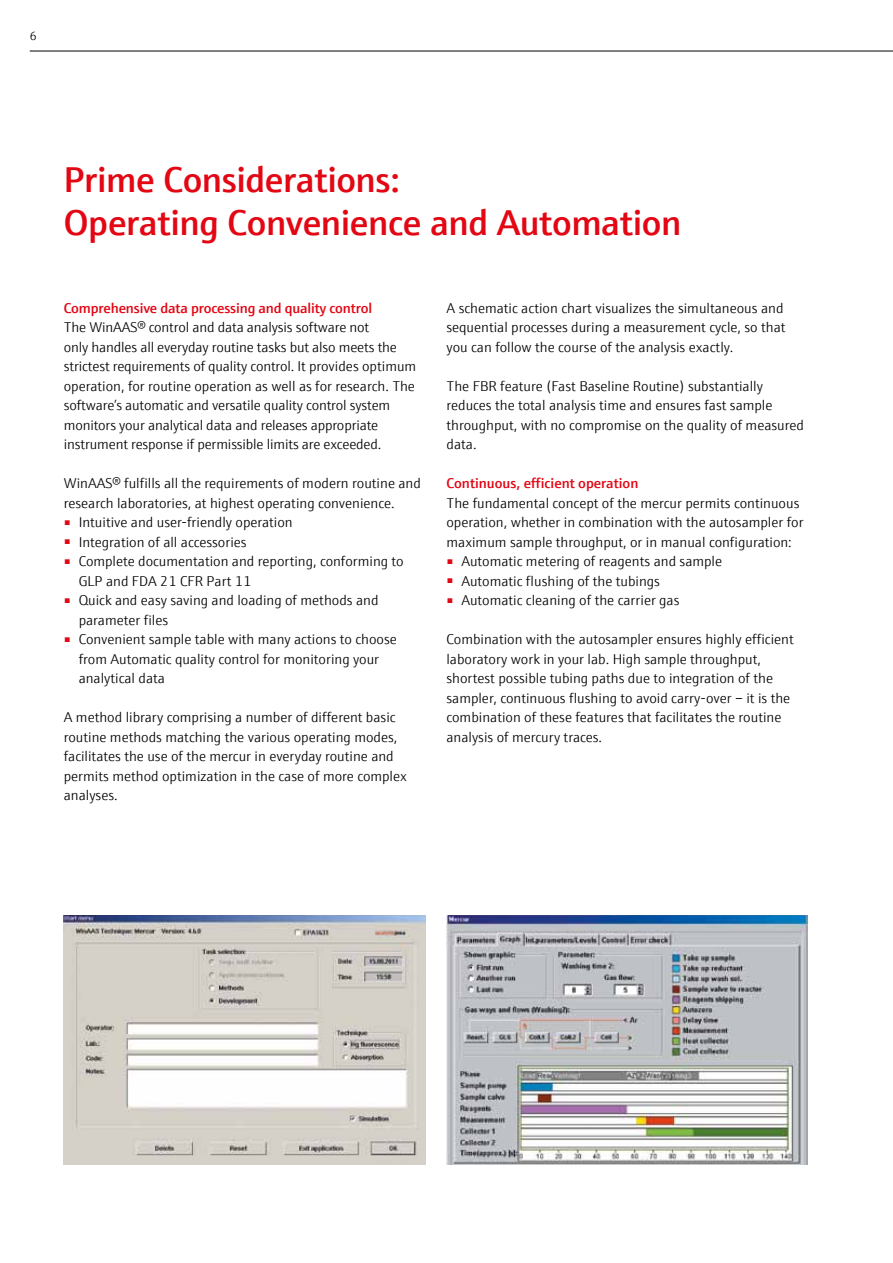
<style>
.page{position:relative;width:893px;height:1263px;background:#fff}
.page>*{position:absolute;margin:0;border:0;box-sizing:border-box;transform-origin:0 0}
.t1{font:600 36px/43.2px "E+H Sans";letter-spacing:-.01em;color:#e30613}
.t2{font:300 14.25px/19.5px "E+H Sans";color:#000}
.t3{font:600 14.25px "E+H Sans";letter-spacing:-.01em;color:#e30613}
.t4{font:300 12px "E+H Sans";color:#000}
</style>
<div class="page">
<hr style="left:30px;top:51px;width:863px;height:1px;background:#000">
<img style="left:64px;top:915px;width:361px;height:249px">
<img style="left:446px;top:915px;width:362px;height:249px">
<p class="t4" style="left:30px;top:27px;width:8px">6</p>
<h1 class="t1" style="left:64px;top:155px;width:619px">Prime Considerations:<br>Operating Convenience and Automation</h1>
<p class="t3" style="left:64px;top:297px;width:310px">Comprehensive data processing and quality control</p>
<p class="t2" style="left:64px;top:317px;width:354px">The WinAAS® control and data analysis software not<br>only handles all everyday routine tasks but also meets the strictest requirements of quality control. It provides optimum operation, for routine operation as well as for research. The software’s automatic and versatile quality control system monitors your analytical data and releases appropriate instrument response if permissible limits are exceeded.</p>
<p class="t2" style="left:64px;top:473px;width:359px">WinAAS® fulfills all the requirements of modern routine and research laboratories, at highest operating convenience.</p>
<p class="t2" style="left:64px;top:512px;width:231px"><sup>■</sup> Intuitive and user-friendly operation</p>
<p class="t2" style="left:64px;top:531px;width:184px"><sup>■</sup> Integration of all accessories</p>
<p class="t2" style="left:79px;top:551px;width:327px;text-indent:-15px"><sup>■</sup> Complete documentation and reporting, conforming to<br>GLP and FDA 21 CFR Part 11</p>
<p class="t2" style="left:79px;top:590px;width:301px;text-indent:-15px"><sup>■</sup> Quick and easy saving and loading of methods and parameter files</p>
<p class="t2" style="left:79px;top:629px;width:320px;text-indent:-15px"><sup>■</sup> Convenient sample table with many actions to choose from Automatic quality control for monitoring your analytical data</p>
<p class="t2" style="left:64px;top:707px;width:345px">A method library comprising a number of different basic routine methods matching the various operating modes, facilitates the use of the mercur in everyday routine and permits method optimization in the case of more complex analyses.</p>
<p class="t2" style="left:446px;top:297px;width:341px">A schematic action chart visualizes the simultaneous and sequential processes during a measurement cycle, so that you can follow the course of the analysis exactly.</p>
<p class="t2" style="left:446px;top:375px;width:359px">The FBR feature (Fast Baseline Routine) substantially reduces the total analysis time and ensures fast sample throughput, with no compromise on the quality of measured data.</p>
<p class="t3" style="left:446px;top:472px;width:193px">Continuous, efficient operation</p>
<p class="t2" style="left:446px;top:492px;width:359px">The fundamental concept of the mercur permits continuous operation, whether in combination with the autosampler for maximum sample throughput, or in manual configuration:</p>
<p class="t2" style="left:446px;top:551px;width:277px"><sup>■</sup> Automatic metering of reagents and sample</p>
<p class="t2" style="left:446px;top:570px;width:215px"><sup>■</sup> Automatic flushing of the tubings</p>
<p class="t2" style="left:446px;top:590px;width:234px"><sup>■</sup> Automatic cleaning of the carrier gas</p>
<p class="t2" style="left:446px;top:629px;width:349px">Combination with the autosampler ensures highly efficient laboratory work in your lab. High sample throughput, shortest possible tubing paths due to integration of the sampler, continuous flushing to avoid carry-over – it is the combination of these features that facilitates the routine analysis of mercury traces.</p>
</div>
